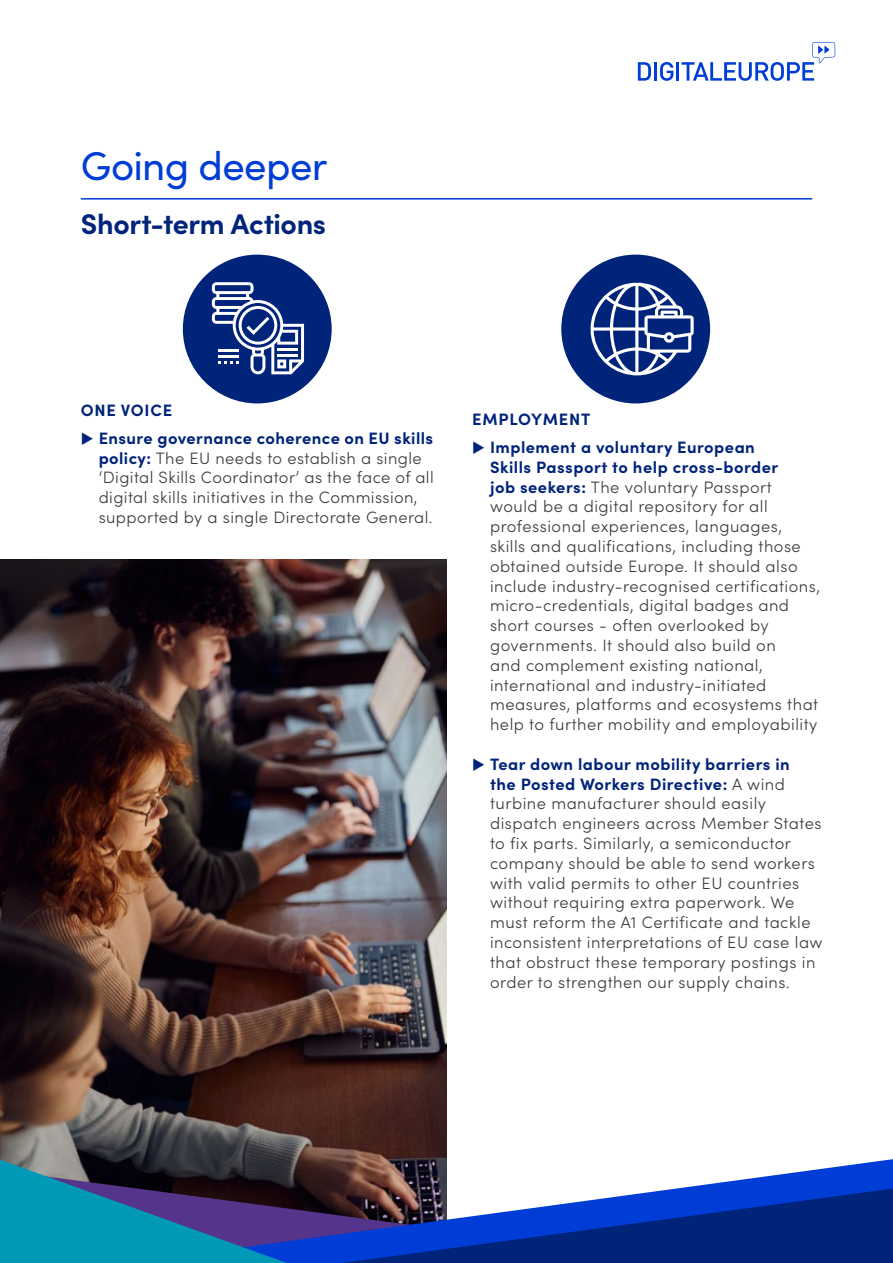
<style>
.page{position:relative;width:893px;height:1263px;background:#fff}
.page>*{position:absolute;margin:0;border:0;box-sizing:border-box;transform-origin:0 0}
.t1{font:40.2px "Sofia Pro";letter-spacing:-.015em;color:#003dd6}
.t2{font:700 28.5px "Sofia Pro";letter-spacing:-.015em;color:#00247a}
.t3{font:300 16.5px/19.8px "Sofia Pro";letter-spacing:.03em;color:#3c3d3d}
.t4{font:700 16.5px "Sofia Pro";letter-spacing:.045em;color:#00247a}
.s1{color:#00247a}
.s2{font-weight:700;color:#00247a}
</style>
<div class="page">
<img style="left:0;top:559px;width:446px;height:601px">
<svg style="left:638px;top:62px;width:13px;height:19px"></svg>
<hr style="left:654px;top:62px;width:3px;height:19px;background:#003dd6">
<svg style="left:660px;top:62px;width:13px;height:19px"></svg>
<hr style="left:676px;top:62px;width:3px;height:19px;background:#003dd6">
<svg style="left:681px;top:42px;width:154px;height:39px"></svg>
<svg style="left:127px;top:1159px;width:766px;height:104px"></svg>
<svg style="left:342px;top:1188px;width:551px;height:75px;background:#1e409d"></svg>
<svg style="left:0;top:1160px;width:287px;height:103px;background:#1c6388"></svg>
<hr style="left:81px;top:198px;width:731px;height:2px;background:#003dd6">
<div style="left:183px;top:255px;width:149px;height:148px;background:#00247a;border-radius:50%"></div>
<div style="left:561px;top:255px;width:149px;height:148px;background:#00247a;border-radius:50%"></div>
<svg style="left:590px;top:282px;width:104px;height:93px"></svg>
<svg style="left:212px;top:282px;width:92px;height:92px"></svg>
<h1 class="t1" style="left:81px;top:137px;width:248px">Going deeper</h1>
<h2 class="t2" style="left:81px;top:202px;width:247px">Short-term Actions</h2>
<p class="t4" style="left:81px;top:397px;width:93px">ONE VOICE</p>
<p class="t3" style="left:99px;top:427px;width:337px;text-indent:-18px"><span class="s1">◆</span> <span class="s2">Ensure governance coherence on EU skills policy:</span> The EU needs to establish a single ‘Digital Skills Coordinator’ as the face of all digital skills initiatives in the Commission, supported by a single Directorate General.</p>
<p class="t4" style="left:472px;top:406px;width:120px">EMPLOYMENT</p>
<p class="t3" style="left:490px;top:436px;width:331px;text-indent:-18px"><span class="s1">◆</span> <span class="s2">Implement a voluntary European<br>Skills Passport to help cross-border<br>job seekers:</span> The voluntary Passport would be a digital repository for all professional experiences, languages, skills and qualifications, including those obtained outside Europe. It should also include industry-recognised certifications, micro-credentials, digital badges and short courses - often overlooked by governments. It should also build on<br>and complement existing national, international and industry-initiated measures, platforms and ecosystems that help to further mobility and employability</p>
<p class="t3" style="left:490px;top:753px;width:334px;text-indent:-18px"><span class="s1">◆</span> <span class="s2">Tear down labour mobility barriers in<br>the Posted Workers Directive:</span> A wind turbine manufacturer should easily dispatch engineers across Member States to fix parts. Similarly, a semiconductor company should be able to send workers with valid permits to other EU countries without requiring extra paperwork. We must reform the A1 Certificate and tackle inconsistent interpretations of EU case law that obstruct these temporary postings in order to strengthen our supply chains.</p>
</div>
